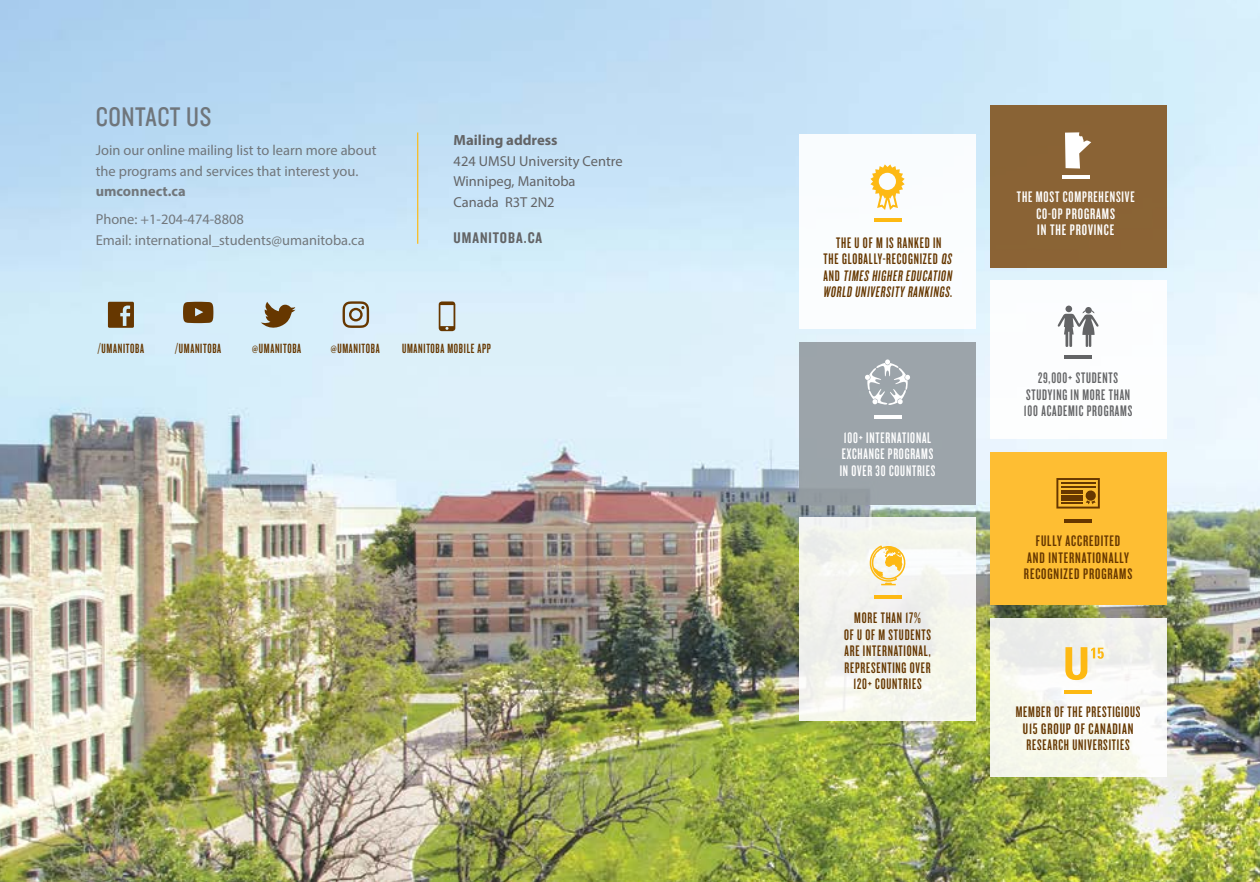
<style>
.page{position:relative;width:1260px;height:882px;background:#fff}
.page>*{position:absolute;margin:0;border:0;box-sizing:border-box;transform-origin:0 0}
.t1{font:28px "Knockout 29 Junior Ltweight";letter-spacing:.02em;color:#636466}
.t2{font:16.1px "Knockout 49 Liteweight";letter-spacing:.06em;color:#636466}
.t3{font:15.92px/16.6px "Knockout 47 Bantamweight";letter-spacing:.05em;color:#663700;text-align:center}
.t4{font:15.92px/16.6px "Knockout 47 Bantamweight";letter-spacing:.05em;color:#fff;text-align:center}
.t5{font:15.92px/16.6px "Knockout 47 Bantamweight";letter-spacing:.05em;color:#636466;text-align:center}
.t6{font:15.92px/16.6px "Knockout 47 Bantamweight";letter-spacing:.05em;color:#663700;text-align:center;scale:1.08 1}
.t7{font:700 14.7px "Myriad Pro";color:#636466}
.t8{font:14.35px/20.8px "Myriad Pro";color:#636466}
.t9{font:700 14.35px "Myriad Pro";color:#636466}
.t10{font:14px "Knockout 47 Bantamweight";letter-spacing:.05em;color:#663700}
</style>
<div class="page">
<img style="left:0;top:0;width:1260px;height:882px">
<div style="left:799px;top:135px;width:177px;height:194px;background:#fff"></div>
<svg style="left:870px;top:164px;width:35px;height:46px"></svg>
<hr style="left:874px;top:219px;width:27px;height:3px;background:#fdb913">
<div style="left:990px;top:618px;width:177px;height:159px;background:linear-gradient(to right,#f3f4eb,#f9f9f7)"></div>
<svg style="left:1065px;top:647px;width:39px;height:34px"></svg>
<hr style="left:1064px;top:690px;width:28px;height:3px;background:#fdb913">
<div style="left:990px;top:452px;width:177px;height:153px;background:#febe33"></div>
<svg style="left:1056px;top:478px;width:44px;height:31px"></svg>
<hr style="left:1064px;top:519px;width:28px;height:3px;background:#663700">
<div style="left:990px;top:105px;width:177px;height:162px;background:#8a6335"></div>
<svg style="left:1065px;top:132px;width:26px;height:37px"></svg>
<hr style="left:1062px;top:175px;width:28px;height:4px;background:#fff">
<div style="left:799px;top:518px;width:177px;height:203px;background:linear-gradient(to bottom,#f3f4f1,#f3f4ec)"></div>
<svg style="left:867px;top:546px;width:41px;height:39px"></svg>
<hr style="left:874px;top:596px;width:27px;height:3px;background:#fdb913">
<div style="left:990px;top:281px;width:177px;height:158px;background:#fff"></div>
<svg style="left:1057px;top:306px;width:42px;height:41px"></svg>
<hr style="left:1064px;top:356px;width:28px;height:3px;background:#636466">
<div style="left:799px;top:342px;width:177px;height:162px;background:#9ca4aa"></div>
<svg style="left:865px;top:359px;width:45px;height:46px"></svg>
<hr style="left:874px;top:415px;width:27px;height:3px;background:#fff">
<svg style="left:108px;top:302px;width:26px;height:26px"></svg>
<svg style="left:183px;top:302px;width:30px;height:21px"></svg>
<svg style="left:261px;top:302px;width:35px;height:29px"></svg>
<svg style="left:343px;top:301px;width:26px;height:27px"></svg>
<svg style="left:439px;top:301px;width:16px;height:30px"></svg>
<hr style="left:417px;top:132px;width:1px;height:112px;background:#fdb913">
<h1 class="t1" style="left:96px;top:99px;width:117px">CONTACT US</h1>
<p class="t8" style="left:96px;top:139px;width:282px">Join our online mailing list to learn more about the programs and services that interest you.</p>
<p class="t9" style="left:96px;top:182px;width:91px">umconnect.ca</p>
<p class="t8" style="left:96px;top:209px;width:270px">Phone: +1-204-474-8808<br>Email: international_students@umanitoba.ca</p>
<p class="t7" style="left:454px;top:130px;width:106px">Mailing address</p>
<p class="t8" style="left:454px;top:150px;width:171px">424 UMSU University Centre<br>Winnipeg, Manitoba<br>Canada R3T 2N2</p>
<p class="t2" style="left:454px;top:228px;width:90px">UMANITOBA.CA</p>
<p class="t10" style="left:98px;top:340px;width:47px">/UMANITOBA</p>
<p class="t10" style="left:175px;top:340px;width:47px">/UMANITOBA</p>
<p class="t10" style="left:252px;top:340px;width:51px">@UMANITOBA</p>
<p class="t10" style="left:331px;top:340px;width:51px">@UMANITOBA</p>
<p class="t10" style="left:402px;top:340px;width:90px">UMANITOBA MOBILE APP</p>
<p class="t3" style="left:823px;top:234px;width:132px">THE U OF M IS RANKED IN<br>THE GLOBALLY-RECOGNIZED QS<br>A N D TIMES HIGHER EDUCATION<br>WORLD UNIVERSITY RANKINGS.</p>
<p class="t4" style="left:840px;top:429px;width:97px;text-align:left">100+ INTERNATIONAL<br>EXCHANGE PROGRAMS<br>IN OVER 30 COUNTRIES</p>
<p class="t3" style="left:844px;top:609px;width:88px">MORE THAN 17%<br>OF U OF M STUDENTS<br>ARE INTERNATIONAL,<br>REPRESENTING OVER<br>120+ COUNTRIES</p>
<p class="t4" style="left:1017px;top:188px;width:119px">THE MOST COMPREHENSIVE<br>CO-OP PROGRAMS<br>IN THE PROVINCE</p>
<p class="t5" style="left:1024px;top:369px;width:110px">29,000+ STUDENTS<br>STUDYING IN MORE THAN<br>100 ACADEMIC PROGRAMS</p>
<p class="t6" style="left:1024px;top:532px;width:102px">FULLY ACCREDITED<br>AND INTERNATIONALLY<br>RECOGNIZED PROGRAMS</p>
<p class="t3" style="left:1016px;top:703px;width:126px">MEMBER OF THE PRESTIGIOUS<br>U15 GROUP OF CANADIAN<br>RESEARCH UNIVERSITIES</p>
</div>
